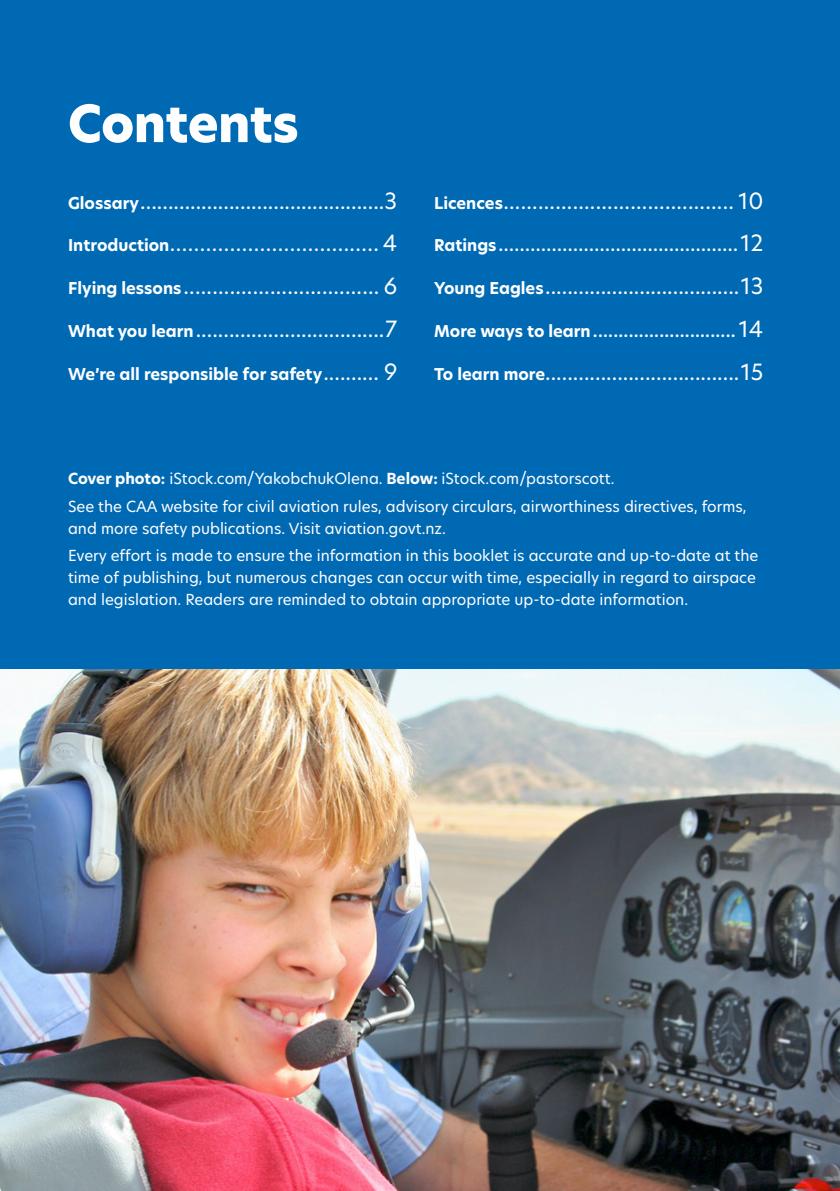
<style>
.page{position:relative;width:840px;height:1191px;background:#fff}
.page>*{position:absolute;margin:0;border:0;box-sizing:border-box;transform-origin:0 0}
.H1_Blue__before_Intr{font:800 50px "New Hero";letter-spacing:-.01em;color:#fff}
.t1{font:22px "New Hero";color:#fff}
.t2{font:700 16px "New Hero";color:#fff}
.Small_body{font:15px/22px "New Hero";color:#fff}
.s1{font-weight:700;font-size:16px}
.s2{font-weight:400;font-size:22px}
.s3{font-weight:700}
</style>
<div class="page">
<div style="left:0;top:0;width:839px;height:669px;background:#0069b4"></div>
<img style="left:0;top:669px;width:839px;height:522px">
<p class="H1_Blue__before_Intr" style="left:68px;top:90px;width:232px">Contents</p>
<p class="t1" style="left:68px;top:186px;width:330px"><span class="s1">Glossary</span>............................................3</p>
<p class="t1" style="left:68px;top:228px;width:330px"><span class="s1">Introduction</span>................................... 4</p>
<p class="t1" style="left:68px;top:271px;width:330px"><span class="s1">Flying lessons</span>.................................. 6</p>
<p class="t1" style="left:68px;top:314px;width:330px"><span class="s1">What you learn</span>..................................7</p>
<p class="t2" style="left:68px;top:363px;width:330px">We’re all responsible for safety<span class="s2">.......... 9</span></p>
<p class="t1" style="left:434px;top:186px;width:330px"><span class="s1">Licences</span>........................................ 10</p>
<p class="t1" style="left:434px;top:228px;width:330px"><span class="s1">Ratings</span>.............................................12</p>
<p class="t1" style="left:434px;top:271px;width:330px"><span class="s1">Young Eagles</span>...................................13</p>
<p class="t1" style="left:434px;top:314px;width:330px"><span class="s1">More ways to learn</span>............................ 14</p>
<p class="t1" style="left:434px;top:356px;width:330px"><span class="s1">To learn more</span>...................................15</p>
<p class="Small_body" style="left:68px;top:467px;width:547px"><span class="s3">Cover photo:</span> iStock.com/YakobchukOlena. <span class="s3">Below:</span> iStock.com/pastorscott.</p>
<p class="Small_body" style="left:68px;top:495px;width:679px">See the CAA website for civil aviation rules, advisory circulars, airworthiness directives, forms, and more safety publications. Visit aviation.govt.nz.</p>
<p class="Small_body" style="left:68px;top:544px;width:691px">Every effort is made to ensure the information in this booklet is accurate and up-to-date at the time of publishing, but numerous changes can occur with time, especially in regard to airspace and legislation. Readers are reminded to obtain appropriate up-to-date information.</p>
</div>
